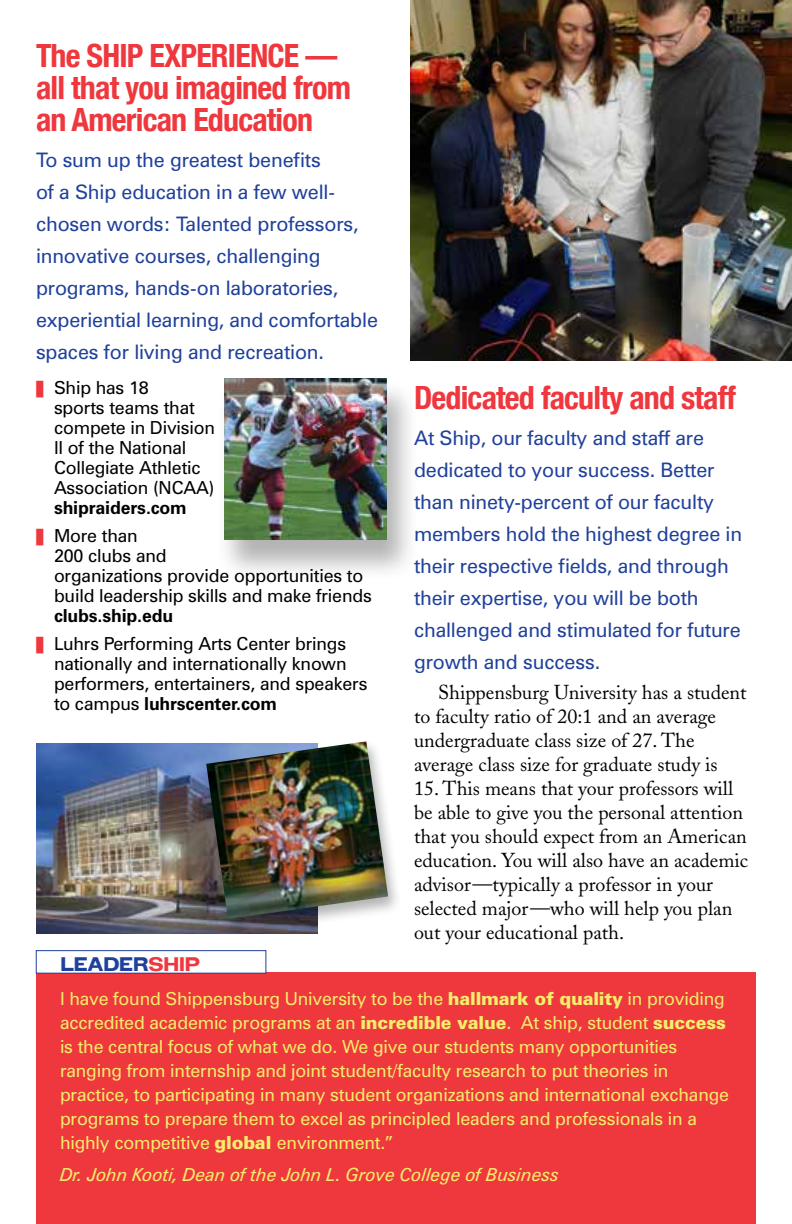
<style>
.page{position:relative;width:792px;height:1224px;background:#fff}
.page>*{position:absolute;margin:0;border:0;box-sizing:border-box;transform-origin:0 0}
.t1{font:700 condensed 32px/32px "Helvetica Neue";letter-spacing:-.025em;color:#ef373e}
.t2{font:20px/32px "Zurich BT";letter-spacing:-.01em;color:#20419b}
.t3{font:20px/24px "Adobe Caslon";color:#000}
.t4{font:20px "Colin Samuels";letter-spacing:-.01em;color:#20419b}
.t5{font:18px/24px "Zurich BT";letter-spacing:-.01em;color:#f5ee6a}
.t6{font:18px/20px "Zurich BT";letter-spacing:-.01em;color:#000}
.t7{font:italic 18px "Zurich BT";letter-spacing:-.01em;color:#f5ee6a}
.t8{font:700 18px "Zurich BT";letter-spacing:-.01em;color:#000}
.s1{font-weight:700}
.s2{color:#ef373e}
.s3{font-weight:900}
</style>
<div class="page">
<img style="left:410px;top:0;width:382px;height:360px">
<img style="left:36px;top:743px;width:165px;height:191px">
<div style="left:201px;top:739px;width:202px;height:198px;background:#000;opacity:.3"></div>
<img style="left:206px;top:741px;width:182px;height:178px">
<div style="left:216px;top:378px;width:203px;height:203px;background:#000;opacity:.3"></div>
<img style="left:225px;top:378px;width:162px;height:162px">
<div style="left:36px;top:973px;width:720px;height:251px;background:#ef373e"></div>
<div style="left:36px;top:950px;width:230px;height:23px;border:1px solid #20419b"></div>
<h1 class="t1" style="left:36px;top:39px;width:316px">The SHIP EXPERIENCE — all that you imagined from an American Education</h1>
<p class="t2" style="left:36px;top:143px;width:344px">To sum up the greatest benefits<br>of a Ship education in a few well&shy;chosen words: Talented professors, innovative courses, challenging programs, hands-on laboratories, experiential learning, and comfortable spaces for living and recreation.</p>
<p class="t6" style="left:54px;top:377px;width:163px">Ship has 18<br>sports teams that compete in Division<br>II of the National<br>Collegiate Athletic<br>Association (NCAA)</p>
<p class="t8" style="left:54px;top:496px;width:134px">shipraiders.com</p>
<p class="t6" style="left:54px;top:525px;width:319px">More than<br>200 clubs and<br>organizations provide opportunities to build leadership skills and make friends</p>
<p class="t8" style="left:54px;top:604px;width:121px">clubs.ship.edu</p>
<p class="t6" style="left:54px;top:633px;width:315px">Luhrs Performing Arts Center brings nationally and internationally known performers, entertainers, and speakers to campus <span class="s1">luhrscenter.com</span></p>
<p class="t4" style="left:60px;top:953px;width:141px">LEADER<span class="s2">SHIP</span></p>
<h1 class="t1" style="left:414px;top:381px;width:324px">Dedicated faculty and staff</h1>
<p class="t2" style="left:414px;top:421px;width:330px">At Ship, our faculty and staff are dedicated to your success. Better than ninety-percent of our faculty members hold the highest degree in their respective fields, and through their expertise, you will be both challenged and stimulated for future growth and success.</p>
<p class="t3" style="left:414px;top:680px;width:334px;text-indent:24px">Shippensburg University has a student to faculty ratio of 20:1 and an average undergraduate class size of 27. The average class size for graduate study is</p>
<p class="t3" style="left:414px;top:776px;width:336px">15. This means that your professors will be able to give you the personal attention that you should expect from an American education. You will also have an academic advisor—typically a professor in your selected major—who will help you plan out your educational path.</p>
<p class="t5" style="left:60px;top:987px;width:671px">I have found Shippensburg University to be the <span class="s3">hallmark of quality</span> in providing accredited academic programs at an <span class="s3">incredible value</span>. At ship, student <span class="s3">success </span>is the central focus of what we do. We give our students many opportunities ranging from internship and joint student/faculty research to put theories in practice, to participating in many student organizations and international exchange programs to prepare them to excel as principled leaders and professionals in a highly competitive <span class="s3">global</span> environment.”</p>
<p class="t7" style="left:60px;top:1164px;width:501px">Dr. John Kooti, Dean of the John L. Grove College of Business</p>
</div>
